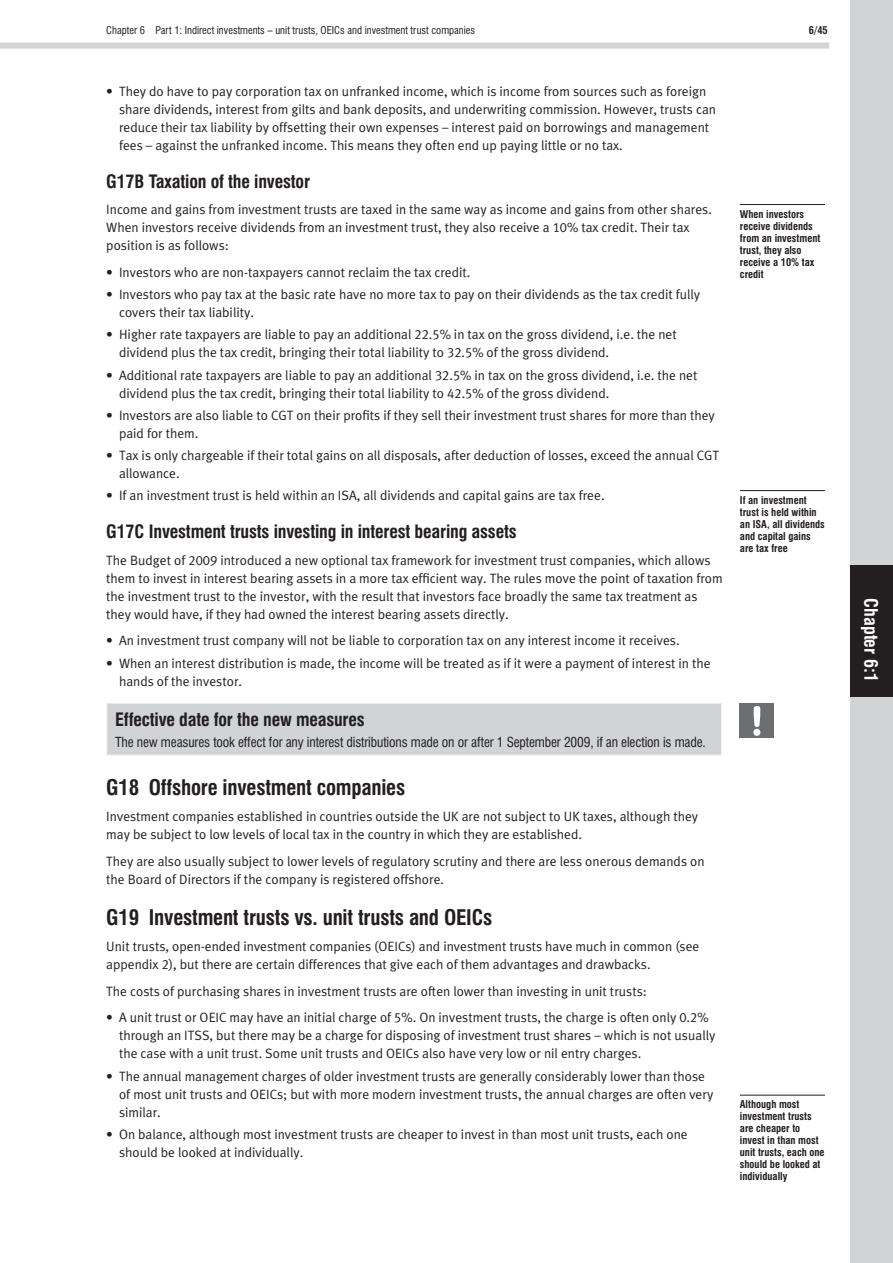
<style>
.page{position:relative;width:893px;height:1263px;background:#fff}
.page>*{position:absolute;margin:0;border:0;box-sizing:border-box;transform-origin:0 0}
.t1{font:700 condensed 21px "Swiss 721 BT";letter-spacing:-.01em;color:#231f20}
.t2{font:700 condensed 18px "Swiss 721 BT";letter-spacing:-.01em;color:#231f20}
.t3{font:700 condensed 18px "Swiss 721 BT";color:#fff}
.t4{font:13.5px/18px "Cii Meta Plus Normal";color:#231f20}
.t5{font:condensed 13.5px "Swiss 721 BT";letter-spacing:-.01em;color:#231f20}
.t6{font:700 condensed 10.5px/12px "Swiss 721 BT";color:#231f20}
.t7{font:condensed 10.5px "Swiss 721 BT";color:#231f20}
</style>
<div class="page">
<div style="left:850px;top:0;width:43px;height:1263px;background:#d1d3d4"></div>
<div style="left:0;top:43px;width:829px;height:6px;background:#d1d3d4"></div>
<div style="left:850px;top:566px;width:43px;height:131px;background:#231f20"></div>
<div style="left:107px;top:703px;width:615px;height:52px;background:#d1d3d4"></div>
<hr style="left:106px;top:703px;width:616px;height:1px;background:#fff">
<hr style="left:721px;top:703px;width:1px;height:52px;background:#fff">
<hr style="left:740px;top:204px;width:85px;height:1px;background:#231f20">
<hr style="left:740px;top:490px;width:85px;height:1px;background:#231f20">
<div style="left:740px;top:704px;width:34px;height:34px;background:#6d6e70"></div>
<svg style="left:753px;top:706px;width:7px;height:21px"></svg>
<div style="left:753px;top:729px;width:7px;height:7px;background:#fff;border-radius:50%"></div>
<hr style="left:740px;top:1095px;width:85px;height:1px;background:#231f20">
<p class="t7" style="left:106px;top:25px;width:370px">Chapter 6 Part 1: Indirect investments – unit trusts, OEICs and investment trust companies</p>
<p class="t6" style="left:809px;top:25px;width:20px">6/45</p>
<p class="t4" style="left:119px;top:83px;width:598px;text-indent:-13px">• They do have to pay corporation tax on unfranked income, which is income from sources such as foreign share dividends, interest from gilts and bank deposits, and underwriting commission. However, trusts can reduce their tax liability by offsetting their own expenses – interest paid on borrowings and management fees – against the unfranked income. This means they often end up paying little or no tax.</p>
<h2 class="t2" style="left:106px;top:172px;width:205px">G17B Taxation of the investor</h2>
<p class="t4" style="left:106px;top:202px;width:607px">Income and gains from investment trusts are taxed in the same way as income and gains from other shares.<br>When investors receive dividends from an investment trust, they also receive a 10% tax credit. Their tax position is as follows:</p>
<p class="t4" style="left:106px;top:265px;width:366px">• Investors who are non-taxpayers cannot reclaim the tax credit.</p>
<p class="t4" style="left:119px;top:287px;width:583px;text-indent:-13px">• Investors who pay tax at the basic rate have no more tax to pay on their dividends as the tax credit fully covers their tax liability.</p>
<p class="t4" style="left:119px;top:327px;width:559px;text-indent:-13px">• Higher rate taxpayers are liable to pay an additional 22.5% in tax on the gross dividend, i.e. the net dividend plus the tax credit, bringing their total liability to 32.5% of the gross dividend.</p>
<p class="t4" style="left:119px;top:367px;width:580px;text-indent:-13px">• Additional rate taxpayers are liable to pay an additional 32.5% in tax on the gross dividend, i.e. the net dividend plus the tax credit, bringing their total liability to 42.5% of the gross dividend.</p>
<p class="t4" style="left:119px;top:408px;width:597px;text-indent:-13px">• Investors are also liable to CGT on their profits if they sell their investment trust shares for more than they paid for them.</p>
<p class="t4" style="left:119px;top:448px;width:602px;text-indent:-13px">• Tax is only chargeable if their total gains on all disposals, after deduction of losses, exceed the annual CGT allowance.</p>
<p class="t4" style="left:106px;top:488px;width:500px">• If an investment trust is held within an ISA, all dividends and capital gains are tax free.</p>
<h2 class="t2" style="left:106px;top:523px;width:412px">G17C Investment trusts investing in interest bearing assets</h2>
<p class="t4" style="left:106px;top:553px;width:618px">The Budget of 2009 introduced a new optional tax framework for investment trust companies, which allows them to invest in interest bearing assets in a more tax efficient way. The rules move the point of taxation from the investment trust to the investor, with the result that investors face broadly the same tax treatment as they would have, if they had owned the interest bearing assets directly.</p>
<p class="t4" style="left:106px;top:633px;width:575px">• An investment trust company will not be liable to corporation tax on any interest income it receives.</p>
<p class="t4" style="left:119px;top:655px;width:593px;text-indent:-13px">• When an interest distribution is made, the income will be treated as if it were a payment of interest in the hands of the investor.</p>
<h2 class="t2" style="left:115px;top:711px;width:251px">Effective date for the new measures</h2>
<p class="t5" style="left:115px;top:735px;width:592px">The new measures took effect for any interest distributions made on or after 1 September 2009, if an election is made.</p>
<h1 class="t1" style="left:106px;top:777px;width:301px">G18 Offshore investment companies</h1>
<p class="t4" style="left:106px;top:809px;width:593px">Investment companies established in countries outside the UK are not subject to UK taxes, although they may be subject to low levels of local tax in the country in which they are established.</p>
<p class="t4" style="left:106px;top:853px;width:600px">They are also usually subject to lower levels of regulatory scrutiny and there are less onerous demands on the Board of Directors if the company is registered offshore.</p>
<h1 class="t1" style="left:106px;top:907px;width:387px">G19 Investment trusts vs. unit trusts and OEICs</h1>
<p class="t4" style="left:106px;top:939px;width:595px">Unit trusts, open-ended investment companies (OEICs) and investment trusts have much in common (see appendix 2), but there are certain differences that give each of them advantages and drawbacks.</p>
<p class="t4" style="left:106px;top:984px;width:542px">The costs of purchasing shares in investment trusts are often lower than investing in unit trusts:</p>
<p class="t4" style="left:119px;top:1010px;width:598px;text-indent:-13px">• A unit trust or OEIC may have an initial charge of 5%. On investment trusts, the charge is often only 0.2% through an ITSS, but there may be a charge for disposing of investment trust shares – which is not usually the case with a unit trust. Some unit trusts and OEICs also have very low or nil entry charges.</p>
<p class="t4" style="left:119px;top:1068px;width:596px;text-indent:-13px">• The annual management charges of older investment trusts are generally considerably lower than those of most unit trusts and OEICs; but with more modern investment trusts, the annual charges are often very similar.</p>
<p class="t4" style="left:119px;top:1127px;width:570px;text-indent:-13px">• On balance, although most investment trusts are cheaper to invest in than most unit trusts, each one should be looked at individually.</p>
<p class="t6" style="left:740px;top:208px;width:82px">When investors receive dividends from an investment trust, they also receive a 10% tax credit</p>
<p class="t6" style="left:740px;top:494px;width:87px">If an investment trust is held within an ISA, all dividends and capital gains are tax free</p>
<p class="t6" style="left:740px;top:1099px;width:86px">Although most investment trusts are cheaper to invest in than most unit trusts, each one should be looked at individually</p>
<h2 class="t3" style="left:880px;top:598px;width:85px;rotate:90deg">Chapter 6:1</h2>
</div>
